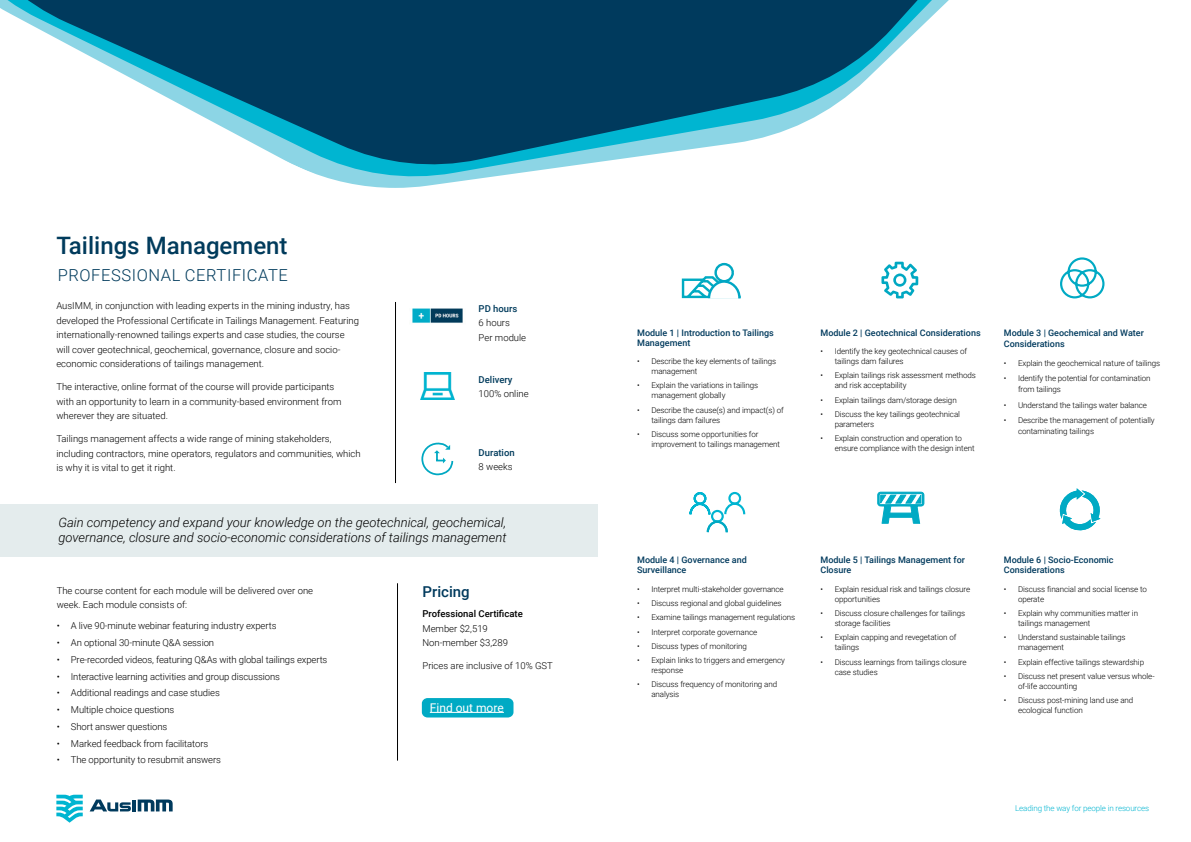
<style>
.page{position:relative;width:1191px;height:842px;background:#fff}
.page>*{position:absolute;margin:0;border:0;box-sizing:border-box;transform-origin:0 0}
.t1{font:500 24px "Roboto";color:#003b5c}
.t2{font:300 16.5px "Roboto";letter-spacing:.035em;color:#003b5c}
.t3{font:500 15px "Roboto";color:#003a5d}
.t4{font:italic 300 13px/14.5px "Roboto";color:#000}
.t5{font:12px "Roboto";color:#fff}
.t6{font:300 9.5px/14.5px "Roboto";color:#000}
.t7{font:500 9.5px "Roboto";color:#003b5c}
.t8{font:500 9.5px "Roboto";color:#000}
.t9{font:500 9px/10px "Roboto";color:#003a5d}
.t10{font:300 8px/10px "Roboto";letter-spacing:-.01em;color:#000}
.t11{font:300 8px "Roboto";letter-spacing:-.015em;color:#00b5d1}
</style>
<div class="page">
<div style="left:0;top:504px;width:597px;height:52px;background:#e4eced"></div>
<svg style="left:304px;top:169px;width:243px;height:12px;fill:#8cd5e5"></svg>
<svg style="left:0;top:0;width:949px;height:169px;fill:#003a5d"></svg>
<hr style="left:395px;top:302px;width:1px;height:181px;background:#000">
<img style="left:420px;top:373px;width:34px;height:26px">
<img style="left:412px;top:309px;width:51px;height:14px">
<svg style="left:421px;top:443px;width:33px;height:33px"></svg>
<svg style="left:881px;top:262px;width:37px;height:36px"></svg>
<svg style="left:1060px;top:257px;width:45px;height:42px"></svg>
<svg style="left:877px;top:492px;width:47px;height:32px"></svg>
<svg style="left:1059px;top:488px;width:41px;height:43px"></svg>
<svg style="left:689px;top:491px;width:57px;height:42px"></svg>
<svg style="left:714px;top:263px;width:20px;height:19px"></svg>
<svg style="left:681px;top:275px;width:60px;height:24px"></svg>
<div style="left:422px;top:698px;width:91px;height:19px;background:#00aac4;border-radius:6px"></div>
<hr style="left:430px;top:712px;width:74px;height:1px;background:#fff">
<hr style="left:397px;top:583px;width:1px;height:178px;background:#000">
<svg style="left:138px;top:799px;width:35px;height:12px"></svg>
<hr style="left:132px;top:799px;width:4px;height:12px;background:#003a5d">
<svg style="left:90px;top:799px;width:41px;height:12px"></svg>
<svg style="left:56px;top:795px;width:27px;height:28px"></svg>
<h1 class="t1" style="left:56px;top:229px;width:233px">Tailings Management</h1>
<h2 class="t2" style="left:58px;top:263px;width:232px">PROFESSIONAL CERTIFICATE</h2>
<p class="t6" style="left:56px;top:298px;width:304px">AusIMM, in conjunction with leading experts in the mining industry, has developed the Professional Certificate in Tailings Management. Featuring internationally-renowned tailings experts and case studies, the course will cover geotechnical, geochemical, governance, closure and socio&shy;economic considerations of tailings management.</p>
<p class="t6" style="left:56px;top:379px;width:286px">The interactive, online format of the course will provide participants with an opportunity to learn in a community-based environment from wherever they are situated.</p>
<p class="t6" style="left:56px;top:431px;width:306px">Tailings management affects a wide range of mining stakeholders, including contractors, mine operators, regulators and communities, which is why it is vital to get it right.</p>
<p class="t7" style="left:478px;top:302px;width:40px">PD hours</p>
<p class="t6" style="left:478px;top:315px;width:49px">6 hours<br>Per module</p>
<p class="t7" style="left:478px;top:373px;width:35px">Delivery</p>
<p class="t6" style="left:478px;top:386px;width:52px">100% online</p>
<p class="t7" style="left:478px;top:446px;width:38px">Duration</p>
<p class="t6" style="left:478px;top:459px;width:36px">8 weeks</p>
<h3 class="t4" style="left:58px;top:515px;width:450px">Gain competency and expand your knowledge on the geotechnical, geochemical, governance, closure and socio-economic considerations of tailings management</h3>
<p class="t6" style="left:57px;top:583px;width:258px">The course content for each module will be delivered over one week. Each module consists of:</p>
<p class="t6" style="left:57px;top:618px;width:221px">• A live 90-minute webinar featuring industry experts</p>
<p class="t6" style="left:57px;top:635px;width:159px">• An optional 30-minute Q&amp;A session</p>
<p class="t6" style="left:57px;top:652px;width:272px">• Pre-recorded videos, featuring Q&amp;As with global tailings experts</p>
<p class="t6" style="left:57px;top:669px;width:225px">• Interactive learning activities and group discussions</p>
<p class="t6" style="left:57px;top:685px;width:165px">• Additional readings and case studies</p>
<p class="t6" style="left:57px;top:702px;width:119px">• Multiple choice questions</p>
<p class="t6" style="left:57px;top:719px;width:112px">• Short answer questions</p>
<p class="t6" style="left:57px;top:736px;width:153px">• Marked feedback from facilitators</p>
<p class="t6" style="left:57px;top:752px;width:166px">• The opportunity to resubmit answers</p>
<h3 class="t3" style="left:422px;top:581px;width:49px">Pricing</h3>
<p class="t8" style="left:422px;top:607px;width:102px">Professional Certificate</p>
<p class="t6" style="left:422px;top:621px;width:87px">Member $2,519<br>Non-member $3,289</p>
<p class="t6" style="left:422px;top:658px;width:132px">Prices are inclusive of 10% GST</p>
<h3 class="t5" style="left:430px;top:699px;width:76px">Find out more</h3>
<p class="t9" style="left:637px;top:327px;width:138px">Module 1 | Introduction to Tailings<br>Management</p>
<p class="t10" style="left:651px;top:356px;width:126px;text-indent:-14px">• Describe the key elements of tailings management</p>
<p class="t10" style="left:651px;top:380px;width:108px;text-indent:-14px">• Explain the variations in tailings management globally</p>
<p class="t10" style="left:651px;top:404px;width:134px;text-indent:-14px">• Describe the cause(s) and impact(s) of tailings dam failures</p>
<p class="t10" style="left:651px;top:429px;width:130px;text-indent:-14px">• Discuss some opportunities for improvement to tailings management</p>
<p class="t9" style="left:820px;top:327px;width:162px">Module 2 | Geotechnical Considerations</p>
<p class="t10" style="left:834px;top:346px;width:134px;text-indent:-14px">• Identify the key geotechnical causes of tailings dam failures</p>
<p class="t10" style="left:834px;top:370px;width:143px;text-indent:-14px">• Explain tailings risk assessment methods and risk acceptability</p>
<p class="t10" style="left:820px;top:394px;width:138px">• Explain tailings dam/storage design</p>
<p class="t10" style="left:834px;top:409px;width:127px;text-indent:-14px">• Discuss the key tailings geotechnical parameters</p>
<p class="t10" style="left:834px;top:433px;width:142px;text-indent:-14px">• Explain construction and operation to ensure compliance with the design intent</p>
<p class="t9" style="left:1003px;top:327px;width:142px;line-height:11px">Module 3 | Geochemical and Water<br>Considerations</p>
<p class="t10" style="left:1003px;top:358px;width:158px">• Explain the geochemical nature of tailings</p>
<p class="t10" style="left:1018px;top:373px;width:134px;line-height:11px;text-indent:-14px">• Identify the potential for contamination from tailings</p>
<p class="t10" style="left:1003px;top:399px;width:145px">• Understand the tailings water balance</p>
<p class="t10" style="left:1018px;top:414px;width:138px;line-height:11px;text-indent:-14px">• Describe the management of potentially contaminating tailings</p>
<p class="t9" style="left:637px;top:555px;width:111px">Module 4 | Governance and<br>Surveillance</p>
<p class="t10" style="left:637px;top:584px;width:148px">• Interpret multi-stakeholder governance</p>
<p class="t10" style="left:637px;top:598px;width:146px">• Discuss regional and global guidelines</p>
<p class="t10" style="left:637px;top:612px;width:160px">• Examine tailings management regulations</p>
<p class="t10" style="left:637px;top:626px;width:122px">• Interpret corporate governance</p>
<p class="t10" style="left:637px;top:641px;width:111px">• Discuss types of monitoring</p>
<p class="t10" style="left:651px;top:655px;width:135px;text-indent:-14px">• Explain links to triggers and emergency response</p>
<p class="t10" style="left:651px;top:679px;width:127px;text-indent:-14px">• Discuss frequency of monitoring and analysis</p>
<p class="t9" style="left:820px;top:555px;width:146px">Module 5 | Tailings Management for<br>Closure</p>
<p class="t10" style="left:834px;top:584px;width:137px;text-indent:-14px">• Explain residual risk and tailings closure opportunities</p>
<p class="t10" style="left:834px;top:608px;width:132px;text-indent:-14px">• Discuss closure challenges for tailings storage facilities</p>
<p class="t10" style="left:834px;top:632px;width:123px;text-indent:-14px">• Explain capping and revegetation of tailings</p>
<p class="t10" style="left:834px;top:656px;width:133px;text-indent:-14px">• Discuss learnings from tailings closure case studies</p>
<p class="t9" style="left:1003px;top:555px;width:111px">Module 6 | Socio-Economic<br>Considerations</p>
<p class="t10" style="left:1018px;top:584px;width:130px;text-indent:-14px">• Discuss financial and social license to operate</p>
<p class="t10" style="left:1018px;top:608px;width:121px;text-indent:-14px">• Explain why communities matter in tailings management</p>
<p class="t10" style="left:1018px;top:632px;width:109px;text-indent:-14px">• Understand sustainable tailings management</p>
<p class="t10" style="left:1003px;top:656px;width:142px">• Explain effective tailings stewardship</p>
<p class="t10" style="left:1018px;top:671px;width:138px;text-indent:-14px">• Discuss net present value versus whole&shy;of-life accounting</p>
<p class="t10" style="left:1018px;top:695px;width:117px;text-indent:-14px">• Discuss post-mining land use and ecological function</p>
<p class="t11" style="left:1015px;top:802px;width:135px">Leading the way for people in resources</p>
</div>
